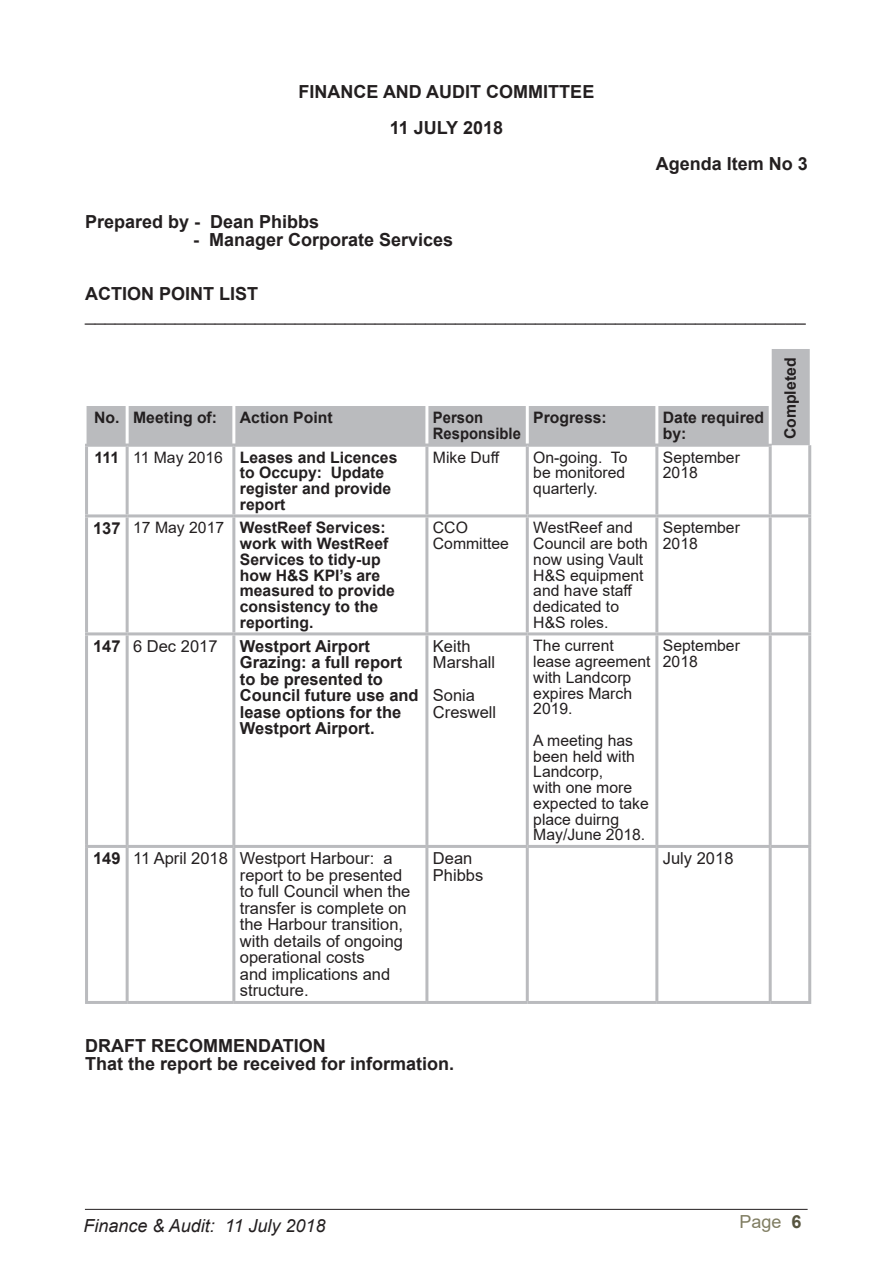
<style>
.page{position:relative;width:893px;height:1263px;background:#fff}
.page>*{position:absolute;margin:0;border:0;box-sizing:border-box;transform-origin:0 0}
.Arial_-_12{font:700 18px "Arial";color:#231f20}
.t1{font:18px "Arial";color:#231f20}
.Arial_-_12_BOLD{font:700 18px "Arial";color:#231f20}
.t2{font:italic 18px "Arial";color:#231f20}
.Arial_-_12_BOLD_Cent{font:700 18px "Arial";color:#231f20}
.t3{font:18px "Arial";color:#807d62}
.Arial_-_11{font:16.5px/16.5px "Arial";color:#231f20}
.Arial_-_11-2{font:700 16.5px/16.5px "Arial";color:#231f20}
.Arial_-_11-3{font:15.75px/15.8px "Arial";color:#231f20}
.Arial_-_11-4{font:700 15.75px/15.8px "Arial";color:#231f20}
.Arial_-_11-5{font:700 15.75px/15.8px "Arial";color:#231f20;scale:.94 1}
.s1{font-weight:700;color:#585641}
</style>
<div class="page">
<hr style="left:85px;top:1209px;width:723px;height:1px;background:#231f20">
<svg style="left:87px;top:349px;width:723px;height:96px"></svg>
<hr style="left:126px;top:349px;width:3px;height:57px;background:#fff">
<hr style="left:232px;top:349px;width:3px;height:57px;background:#fff">
<hr style="left:425px;top:349px;width:3px;height:57px;background:#fff">
<hr style="left:526px;top:349px;width:3px;height:57px;background:#fff">
<hr style="left:655px;top:349px;width:3px;height:57px;background:#fff">
<hr style="left:126px;top:406px;width:3px;height:38px;background:#fff">
<hr style="left:232px;top:406px;width:3px;height:38px;background:#fff">
<hr style="left:425px;top:406px;width:3px;height:38px;background:#fff">
<hr style="left:526px;top:406px;width:3px;height:38px;background:#fff">
<hr style="left:655px;top:406px;width:3px;height:38px;background:#fff">
<hr style="left:85px;top:444px;width:42px;height:3px;background:#babbbe">
<hr style="left:85px;top:447px;width:3px;height:67px;background:#babbbe">
<hr style="left:127px;top:444px;width:107px;height:3px;background:#babbbe">
<hr style="left:126px;top:447px;width:3px;height:67px;background:#babbbe">
<hr style="left:234px;top:444px;width:193px;height:3px;background:#babbbe">
<hr style="left:232px;top:447px;width:3px;height:67px;background:#babbbe">
<hr style="left:427px;top:444px;width:100px;height:3px;background:#babbbe">
<hr style="left:425px;top:447px;width:3px;height:67px;background:#babbbe">
<hr style="left:527px;top:444px;width:130px;height:3px;background:#babbbe">
<hr style="left:526px;top:447px;width:3px;height:67px;background:#babbbe">
<hr style="left:657px;top:444px;width:115px;height:3px;background:#babbbe">
<hr style="left:655px;top:447px;width:3px;height:67px;background:#babbbe">
<hr style="left:769px;top:447px;width:3px;height:67px;background:#babbbe">
<hr style="left:808px;top:445px;width:3px;height:69px;background:#babbbe">
<hr style="left:85px;top:514px;width:42px;height:3px;background:#babbbe">
<hr style="left:85px;top:517px;width:3px;height:115px;background:#babbbe">
<hr style="left:127px;top:514px;width:107px;height:3px;background:#babbbe">
<hr style="left:126px;top:517px;width:3px;height:115px;background:#babbbe">
<hr style="left:234px;top:514px;width:193px;height:3px;background:#babbbe">
<hr style="left:232px;top:517px;width:3px;height:115px;background:#babbbe">
<hr style="left:427px;top:514px;width:100px;height:3px;background:#babbbe">
<hr style="left:425px;top:517px;width:3px;height:115px;background:#babbbe">
<hr style="left:527px;top:514px;width:130px;height:3px;background:#babbbe">
<hr style="left:526px;top:517px;width:3px;height:115px;background:#babbbe">
<hr style="left:657px;top:514px;width:113px;height:3px;background:#babbbe">
<hr style="left:655px;top:517px;width:3px;height:115px;background:#babbbe">
<hr style="left:770px;top:514px;width:41px;height:3px;background:#babbbe">
<hr style="left:769px;top:517px;width:3px;height:115px;background:#babbbe">
<hr style="left:808px;top:517px;width:3px;height:115px;background:#babbbe">
<hr style="left:85px;top:632px;width:42px;height:3px;background:#babbbe">
<hr style="left:85px;top:635px;width:3px;height:210px;background:#babbbe">
<hr style="left:127px;top:632px;width:107px;height:3px;background:#babbbe">
<hr style="left:126px;top:635px;width:3px;height:210px;background:#babbbe">
<hr style="left:234px;top:632px;width:193px;height:3px;background:#babbbe">
<hr style="left:232px;top:635px;width:3px;height:210px;background:#babbbe">
<hr style="left:427px;top:632px;width:100px;height:3px;background:#babbbe">
<hr style="left:425px;top:635px;width:3px;height:210px;background:#babbbe">
<hr style="left:527px;top:632px;width:130px;height:3px;background:#babbbe">
<hr style="left:526px;top:635px;width:3px;height:210px;background:#babbbe">
<hr style="left:657px;top:632px;width:113px;height:3px;background:#babbbe">
<hr style="left:655px;top:635px;width:3px;height:210px;background:#babbbe">
<hr style="left:770px;top:632px;width:41px;height:3px;background:#babbbe">
<hr style="left:769px;top:635px;width:3px;height:210px;background:#babbbe">
<hr style="left:808px;top:635px;width:3px;height:210px;background:#babbbe">
<hr style="left:85px;top:845px;width:42px;height:3px;background:#babbbe">
<hr style="left:85px;top:848px;width:3px;height:153px;background:#babbbe">
<hr style="left:127px;top:845px;width:107px;height:3px;background:#babbbe">
<hr style="left:126px;top:848px;width:3px;height:153px;background:#babbbe">
<hr style="left:234px;top:845px;width:193px;height:3px;background:#babbbe">
<hr style="left:232px;top:848px;width:3px;height:153px;background:#babbbe">
<hr style="left:427px;top:845px;width:100px;height:3px;background:#babbbe">
<hr style="left:425px;top:848px;width:3px;height:153px;background:#babbbe">
<hr style="left:527px;top:845px;width:130px;height:3px;background:#babbbe">
<hr style="left:526px;top:848px;width:3px;height:153px;background:#babbbe">
<hr style="left:657px;top:845px;width:113px;height:3px;background:#babbbe">
<hr style="left:655px;top:848px;width:3px;height:153px;background:#babbbe">
<hr style="left:770px;top:845px;width:41px;height:3px;background:#babbbe">
<hr style="left:769px;top:848px;width:3px;height:153px;background:#babbbe">
<hr style="left:808px;top:848px;width:3px;height:153px;background:#babbbe">
<hr style="left:85px;top:1001px;width:42px;height:3px;background:#babbbe">
<hr style="left:127px;top:1001px;width:107px;height:3px;background:#babbbe">
<hr style="left:234px;top:1001px;width:193px;height:3px;background:#babbbe">
<hr style="left:427px;top:1001px;width:100px;height:3px;background:#babbbe">
<hr style="left:527px;top:1001px;width:130px;height:3px;background:#babbbe">
<hr style="left:657px;top:1001px;width:113px;height:3px;background:#babbbe">
<hr style="left:770px;top:1001px;width:41px;height:3px;background:#babbbe">
<hr style="left:769px;top:349px;width:3px;height:57px;background:#fff">
<hr style="left:769px;top:406px;width:3px;height:38px;background:#fff">
<p class="Arial_-_12_BOLD" style="left:299px;top:79px;width:297px">FINANCE AND AUDIT COMMITTEE</p>
<p class="Arial_-_12_BOLD" style="left:390px;top:115px;width:115px">11 JULY 2018</p>
<p class="Arial_-_12_BOLD_Cent" style="left:656px;top:151px;width:154px">Agenda Item No 3</p>
<p class="Arial_-_12" style="left:85px;top:209px;width:236px">Prepared by - Dean Phibbs</p>
<p class="Arial_-_12" style="left:193px;top:227px;width:262px">- Manager Corporate Services</p>
<p class="Arial_-_12" style="left:85px;top:281px;width:175px">ACTION POINT LIST</p>
<p class="t1" style="left:85px;top:303px;width:722px">________________________________________________________________________</p>
<p class="Arial_-_11-4" style="left:782px;top:439px;width:83px;rotate:-90deg">Completed</p>
<p class="Arial_-_11-4" style="left:94px;top:410px;width:27px">No.</p>
<p class="Arial_-_11-4" style="left:133px;top:410px;width:85px">Meeting of:</p>
<p class="Arial_-_11-4" style="left:240px;top:410px;width:94px">Action Point</p>
<p class="Arial_-_11-5" style="left:433px;top:410px;width:95px">Person<br>Responsible</p>
<p class="Arial_-_11-4" style="left:533px;top:410px;width:75px">Progress:</p>
<p class="Arial_-_11-4" style="left:663px;top:410px;width:103px">Date required by:</p>
<p class="Arial_-_11-4" style="left:95px;top:449px;width:26px">111</p>
<p class="Arial_-_11-3" style="left:133px;top:449px;width:91px">11 May 2016</p>
<p class="Arial_-_11-4" style="left:240px;top:449px;width:159px">Leases and Licences to Occupy: Update register and provide report</p>
<p class="Arial_-_11-3" style="left:433px;top:449px;width:68px">Mike Duff</p>
<p class="Arial_-_11-3" style="left:533px;top:449px;width:96px">On-going. To be monitored quarterly.</p>
<p class="Arial_-_11-3" style="left:663px;top:449px;width:79px">September<br>2018</p>
<p class="Arial_-_11-2" style="left:93px;top:520px;width:29px">137</p>
<p class="Arial_-_11-3" style="left:133px;top:520px;width:93px">17 May 2017</p>
<p class="Arial_-_11-4" style="left:240px;top:520px;width:156px">WestReef Services: work with WestReef<br>Services to tidy-up how H&amp;S KPI’s are measured to provide consistency to the reporting.</p>
<p class="Arial_-_11-3" style="left:433px;top:520px;width:78px">CCO<br>Committee</p>
<p class="Arial_-_11-3" style="left:533px;top:520px;width:116px">WestReef and<br>Council are both now using Vault<br>H&amp;S equipment and have staff dedicated to<br>H&amp;S roles.</p>
<p class="Arial_-_11-3" style="left:663px;top:520px;width:79px">September<br>2018</p>
<p class="Arial_-_11-2" style="left:93px;top:638px;width:29px">147</p>
<p class="Arial_-_11" style="left:133px;top:638px;width:86px">6 Dec 2017</p>
<p class="Arial_-_11-2" style="left:240px;top:638px;width:180px">Westport Airport<br>Grazing: a full report to be presented to<br>Council future use and lease options for the<br>Westport Airport.</p>
<p class="Arial_-_11" style="left:433px;top:638px;width:64px">Keith<br>Marshall</p>
<p class="Arial_-_11-3" style="left:663px;top:638px;width:79px">September<br>2018</p>
<p class="Arial_-_11-3" style="left:533px;top:638px;width:119px">The current lease agreement with Landcorp expires March<br>2019.</p>
<p class="Arial_-_11-3" style="left:533px;top:732px;width:117px">A meeting has been held with<br>Landcorp,<br>with one more expected to take place duirng<br>May/June 2018.</p>
<p class="Arial_-_11" style="left:433px;top:687px;width:65px">Sonia<br>Creswell</p>
<p class="Arial_-_11-2" style="left:93px;top:850px;width:29px">149</p>
<p class="Arial_-_11" style="left:133px;top:850px;width:96px">11 April 2018</p>
<p class="Arial_-_11" style="left:240px;top:850px;width:172px">Westport Harbour: a report to be presented to full Council when the transfer is complete on the Harbour transition, with details of ongoing operational costs<br>and implications and structure.</p>
<p class="Arial_-_11" style="left:433px;top:850px;width:52px">Dean<br>Phibbs</p>
<p class="Arial_-_11" style="left:663px;top:850px;width:72px">July 2018</p>
<p class="Arial_-_12_BOLD" style="left:85px;top:1033px;width:242px">DRAFT RECOMMENDATION</p>
<p class="Arial_-_12" style="left:85px;top:1051px;width:371px">That the report be received for information.</p>
<p class="t2" style="left:83px;top:1214px;width:244px">Finance &amp; Audit: 11 July 2018</p>
<p class="t3" style="left:740px;top:1210px;width:64px">Page <span class="s1">6</span></p>
</div>
